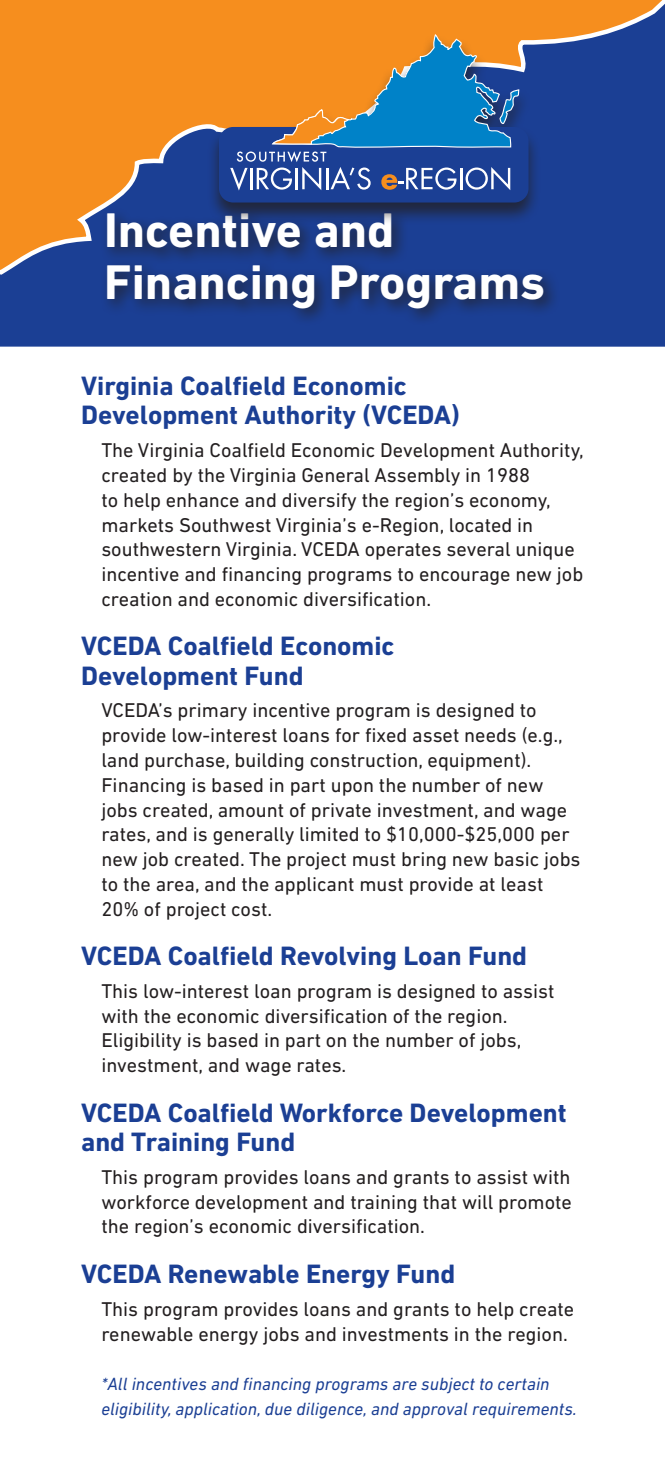
<style>
.page{position:relative;width:665px;height:1475px;background:#fff}
.page>*{position:absolute;margin:0;border:0;box-sizing:border-box;transform-origin:0 0}
.t1{font:700 49.5px "DIN Next LT Pro";color:#fff}
.Headers{font:700 27px/29.2px "DIN Next LT Pro";color:#1b3f94}
.body_copy{font:20.25px/24.8px "DIN Next LT Pro";color:#231f20}
.body_copy-2{font:italic 18px/24.8px "DIN Next LT Pro";color:#1b3f94}
</style>
<div class="page">
<svg style="left:0;top:0;width:664px;height:347px;background:#86685e"></svg>
<div style="left:100px;top:207px;width:460px;height:119px;background:#231f20;opacity:.75"></div>
<div style="left:206px;top:33px;width:334px;height:192px;background:#231f20;opacity:.75"></div>
<svg style="left:219px;top:33px;width:309px;height:169px;background:#747579"></svg>
<p class="t1" style="left:104px;top:202px;width:292px">Incentive and</p>
<p class="t1" style="left:104px;top:253px;width:442px">Financing Programs</p>
<p class="Headers" style="left:81px;top:371px;width:380px">Virginia Coalfield Economic<br>Development Authority (VCEDA)</p>
<p class="body_copy" style="left:101px;top:437px;width:483px">The Virginia Coalfield Economic Development Authority, created by the Virginia General Assembly in 1988<br>to help enhance and diversify the region’s economy, markets Southwest Virginia’s e-Region, located in southwestern Virginia. VCEDA operates several unique incentive and financing programs to encourage new job creation and economic diversification.</p>
<p class="Headers" style="left:81px;top:631px;width:315px">VCEDA Coalfield Economic<br>Development Fund</p>
<p class="body_copy" style="left:101px;top:698px;width:480px">VCEDA’s primary incentive program is designed to provide low-interest loans for fixed asset needs (e.g., land purchase, building construction, equipment).<br>Financing is based in part upon the number of new jobs created, amount of private investment, and wage rates, and is generally limited to $10,000-$25,000 per new job created. The project must bring new basic jobs to the area, and the applicant must provide at least 20% of project cost.</p>
<p class="Headers" style="left:81px;top:941px;width:447px">VCEDA Coalfield Revolving Loan Fund</p>
<p class="body_copy" style="left:101px;top:978px;width:454px">This low-interest loan program is designed to assist with the economic diversification of the region.<br>Eligibility is based in part on the number of jobs, investment, and wage rates.</p>
<p class="Headers" style="left:81px;top:1097px;width:487px">VCEDA Coalfield Workforce Development and Training Fund</p>
<p class="body_copy" style="left:101px;top:1164px;width:472px;text-align:justify">This program provides loans and grants to assist with workforce development and training that will promote the region’s economic diversification.</p>
<p class="Headers" style="left:81px;top:1258px;width:375px">VCEDA Renewable Energy Fund</p>
<p class="body_copy" style="left:101px;top:1296px;width:474px">This program provides loans and grants to help create renewable energy jobs and investments in the region.</p>
<p class="body_copy-2" style="left:101px;top:1371px;width:476px">*All incentives and financing programs are subject to certain eligibility, application, due diligence, and approval requirements.</p>
</div>
